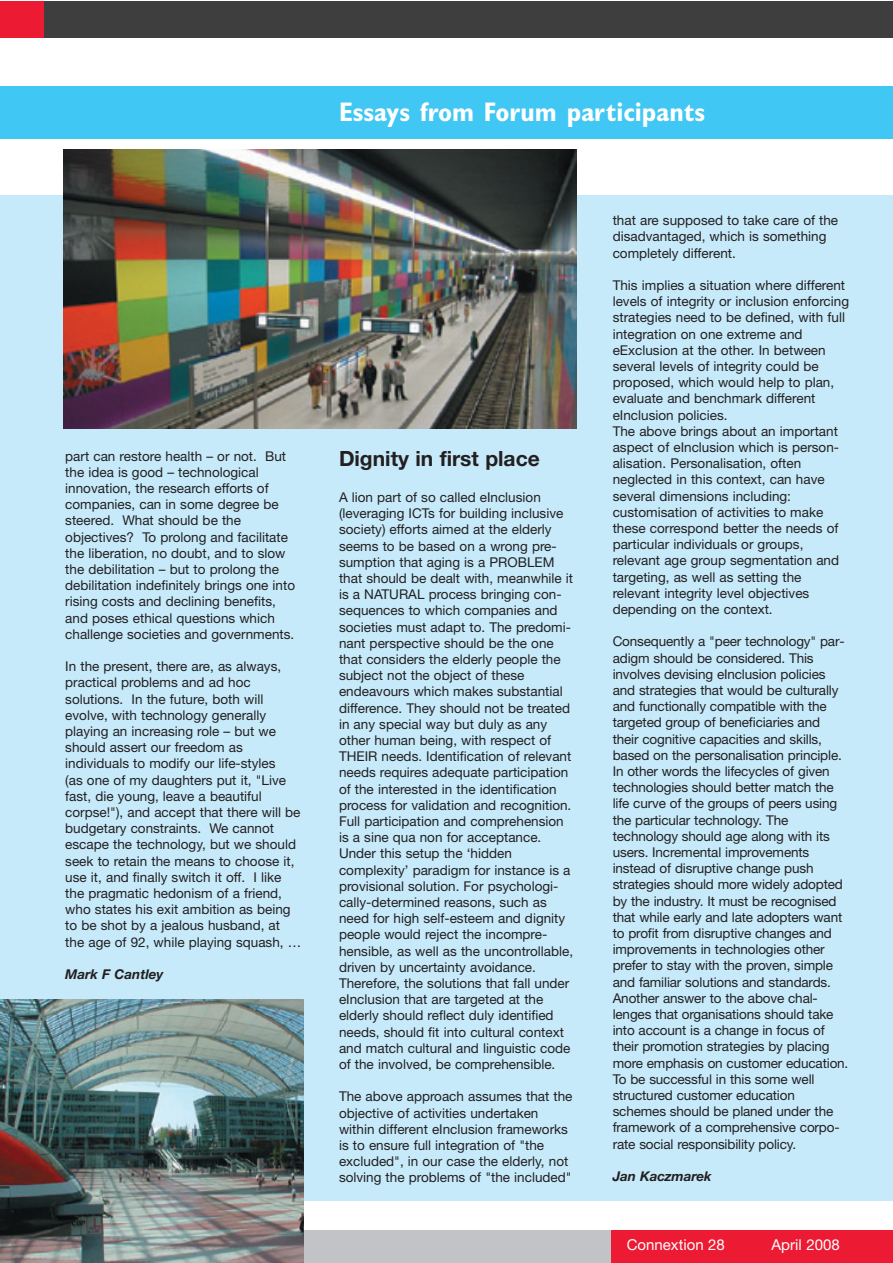
<style>
.page{position:relative;width:893px;height:1263px;background:#fff}
.page>*{position:absolute;margin:0;border:0;box-sizing:border-box;transform-origin:0 0}
.t1{font:700 condensed 27px "Gill Sans";color:#fff}
.t2{font:700 21px "Helvetica Neue";color:#231f20}
.t3{font:15px "Helvetica Neue";color:#fff}
.t4{font:13.5px/16.2px "Helvetica Neue";color:#231f20}
.t5{font:italic 700 13.5px "Helvetica Neue";letter-spacing:-.005em;color:#231f20}
</style>
<div class="page">
<div style="left:0;top:87px;width:892px;height:52px;background:#40c7f4"></div>
<div style="left:0;top:195px;width:892px;height:1005px;background:#c6eafa"></div>
<img style="left:64px;top:150px;width:512px;height:278px">
<div style="left:2px;top:2px;width:890px;height:36px;background:#3e3e3f"></div>
<div style="left:1px;top:1231px;width:891px;height:32px;background:#c2c3c6"></div>
<div style="left:611px;top:1231px;width:281px;height:32px;background:#ed1a33"></div>
<div style="left:0;top:2px;width:44px;height:36px;background:#ed1a33"></div>
<img style="left:0;top:999px;width:303px;height:264px">
<p class="t4" style="left:65px;top:449px;width:231px">part can restore health – or not. But the idea is good – technological innovation, the research efforts of companies, can in some degree be steered. What should be the objectives? To prolong and facilitate the liberation, no doubt, and to slow the debilitation – but to prolong the debilitation indefinitely brings one into rising costs and declining benefits, and poses ethical questions which challenge societies and governments.</p>
<p class="t4" style="left:65px;top:660px;width:237px">In the present, there are, as always, practical problems and ad hoc solutions. In the future, both will evolve, with technology generally playing an increasing role – but we should assert our freedom as individuals to modify our life-styles<br>(as one of my daughters put it, "Live fast, die young, leave a beautiful corpse!"), and accept that there will be budgetary constraints. We cannot escape the technology, but we should seek to retain the means to choose it, use it, and finally switch it off. I like the pragmatic hedonism of a friend, who states his exit ambition as being to be shot by a jealous husband, at the age of 92, while playing squash, …</p>
<p class="t5" style="left:65px;top:969px;width:100px">Mark F Cantley</p>
<h1 class="t1" style="left:339px;top:103px;width:368px">Essays from Forum participants</h1>
<h2 class="t2" style="left:339px;top:451px;width:202px">Dignity in first place</h2>
<p class="t4" style="left:339px;top:490px;width:236px">A lion part of so called eInclusion (leveraging ICTs for building inclusive society) efforts aimed at the elderly seems to be based on a wrong pre&shy;sumption that aging is a PROBLEM that should be dealt with, meanwhile it is a NATURAL process bringing con&shy;sequences to which companies and societies must adapt to. The predomi&shy;nant perspective should be the one that considers the elderly people the subject not the object of these endeavours which makes substantial difference. They should not be treated in any special way but duly as any other human being, with respect of THEIR needs. Identification of relevant needs requires adequate participation of the interested in the identification process for validation and recognition.<br>Full participation and comprehension is a sine qua non for acceptance.<br>Under this setup the ‘hidden complexity’ paradigm for instance is a provisional solution. For psychologi&shy;cally-determined reasons, such as need for high self-esteem and dignity people would reject the incompre&shy;hensible, as well as the uncontrollable, driven by uncertainty avoidance.<br>Therefore, the solutions that fall under eInclusion that are targeted at the elderly should reflect duly identified needs, should fit into cultural context and match cultural and linguistic code of the involved, be comprehensible.</p>
<p class="t4" style="left:339px;top:1090px;width:235px">The above approach assumes that the objective of activities undertaken within different eInclusion frameworks is to ensure full integration of "the excluded", in our case the elderly, not solving the problems of "the included"</p>
<p class="t4" style="left:612px;top:214px;width:227px">that are supposed to take care of the disadvantaged, which is something completely different.</p>
<p class="t4" style="left:612px;top:278px;width:238px">This implies a situation where different levels of integrity or inclusion enforcing strategies need to be defined, with full integration on one extreme and eExclusion at the other. In between several levels of integrity could be proposed, which would help to plan, evaluate and benchmark different eInclusion policies.<br>The above brings about an important aspect of eInclusion which is person&shy;alisation. Personalisation, often neglected in this context, can have several dimensions including: customisation of activities to make these correspond better the needs of particular individuals or groups, relevant age group segmentation and targeting, as well as setting the relevant integrity level objectives depending on the context.</p>
<p class="t4" style="left:612px;top:635px;width:237px">Consequently a "peer technology" par&shy;adigm should be considered. This involves devising eInclusion policies and strategies that would be culturally and functionally compatible with the targeted group of beneficiaries and their cognitive capacities and skills, based on the personalisation principle.<br>In other words the lifecycles of given technologies should better match the life curve of the groups of peers using the particular technology. The technology should age along with its users. Incremental improvements instead of disruptive change push strategies should more widely adopted by the industry. It must be recognised that while early and late adopters want to profit from disruptive changes and improvements in technologies other prefer to stay with the proven, simple and familiar solutions and standards.<br>Another answer to the above chal&shy;lenges that organisations should take into account is a change in focus of their promotion strategies by placing more emphasis on customer education.<br>To be successful in this some well structured customer education schemes should be planed under the framework of a comprehensive corpo&shy;rate social responsibility policy.</p>
<p class="t5" style="left:612px;top:1171px;width:100px">Jan Kaczmarek</p>
<p class="t3" style="left:626px;top:1239px;width:100px">Connextion 28</p>
<p class="t3" style="left:771px;top:1239px;width:70px">April 2008</p>
</div>
